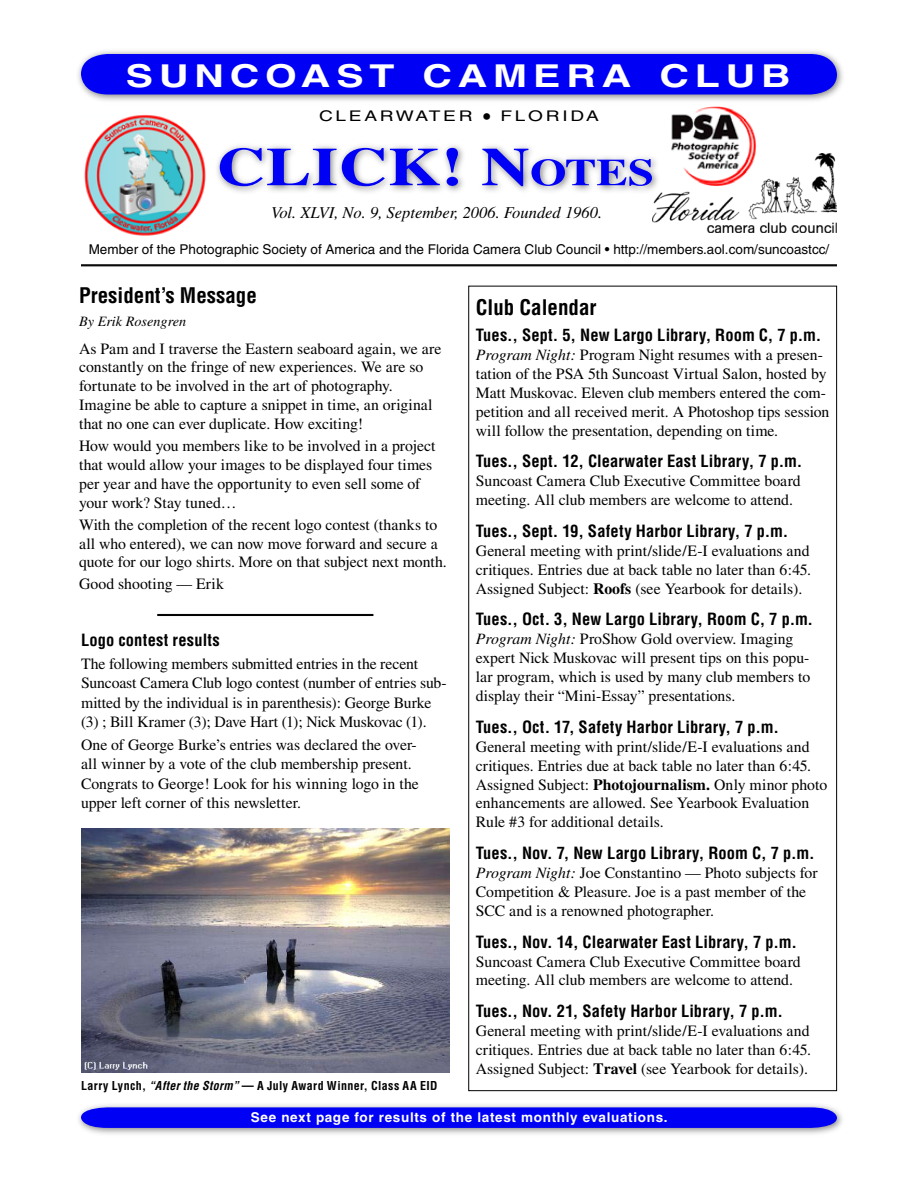
<style>
.page{position:relative;width:918px;height:1188px;background:#fff}
.page>*{position:absolute;margin:0;border:0;box-sizing:border-box;transform-origin:0 0}
.t1{font:700 31.5px "Helvetica";letter-spacing:.145em;color:#fff;scale:1.3 1}
.t2{font:700 condensed 21px "Helvetica";color:#000}
.t3{font:700 condensed 16.5px "Helvetica";letter-spacing:.01em;color:#000}
.t4{font:italic 16.5px "Times";color:#000}
.t5{font:15.75px/18.9px "Times";color:#000}
.t6{font:14.7px "Helvetica";letter-spacing:.145em;color:#000;scale:1.3 1}
.t7{font:italic 14.25px "Times";color:#000}
.t8{font:13.5px "Helvetica";color:#000}
.t9{font:700 13.5px "Helvetica";letter-spacing:.05em;color:#fff}
.t10{font:700 condensed 12px "Helvetica";letter-spacing:.03em;color:#000}
.s1{font-size:21px}
.s2{font-style:italic}
.s3{font-weight:700}
</style>
<div class="page">
<div style="left:75px;top:47px;width:772px;height:58px;background:#000;opacity:.5"></div>
<div style="left:81px;top:54px;width:756px;height:40px;background:#0000f5"></div>
<img style="left:652px;top:153px;width:185px;height:79px">
<div style="left:213px;top:142px;width:449px;height:54px;background:#000;opacity:.5"></div>
<svg style="left:220px;top:148px;width:432px;height:38px"></svg>
<hr style="left:81px;top:265px;width:756px;height:1px;background:#000">
<hr style="left:81px;top:266px;width:756px;height:1px;background:#000">
<img style="left:668px;top:106px;width:90px;height:80px">
<div style="left:75px;top:1101px;width:772px;height:37px;background:#000;opacity:.5"></div>
<svg style="left:81px;top:1107px;width:756px;height:21px;background:#0707f3"></svg>
<img style="left:84px;top:114px;width:122px;height:122px">
<hr style="left:157px;top:614px;width:216px;height:1px;background:#000">
<hr style="left:157px;top:615px;width:216px;height:1px;background:#000">
<img style="left:81px;top:828px;width:369px;height:245px">
<h1 class="t1" style="left:126px;top:57px;width:513px">suncoast camera club</h1>
<p class="t6" style="left:319px;top:107px;width:217px">clearwater <span class="s1">•</span> florida</p>
<p class="t4" style="left:271px;top:204px;width:333px">Vol. XLVI, No. 9, September, 2006. Founded 1960.</p>
<p class="t8" style="left:89px;top:241px;width:742px">Member of the Photographic Society of America and the Florida Camera Club Council • http://members.aol.com/suncoastcc/</p>
<h2 class="t2" style="left:79px;top:282px;width:179px">President’s Message</h2>
<p class="t7" style="left:79px;top:313px;width:109px">By Erik Rosengren</p>
<p class="t5" style="left:79px;top:339px;width:364px">As Pam and I traverse the Eastern seaboard again, we are constantly on the fringe of new experiences. We are so fortunate to be involved in the art of photography.<br>Imagine be able to capture a snippet in time, an original that no one can ever duplicate. How exciting!</p>
<p class="t5" style="left:79px;top:436px;width:358px">How would you members like to be involved in a project that would allow your images to be displayed four times per year and have the opportunity to even sell some of your work? Stay tuned…</p>
<p class="t5" style="left:79px;top:515px;width:369px">With the completion of the recent logo contest (thanks to all who entered), we can now move forward and secure a quote for our logo shirts. More on that subject next month.</p>
<p class="t5" style="left:79px;top:575px;width:147px">Good shooting — Erik</p>
<p class="t3" style="left:81px;top:630px;width:140px">Logo contest results</p>
<p class="t5" style="left:81px;top:654px;width:367px;line-height:19.5px">The following members submitted entries in the recent Suncoast Camera Club logo contest (number of entries sub&shy;mitted by the individual is in parenthesis): George Burke (3) ; Bill Kramer (3); Dave Hart (1); Nick Muskovac (1).</p>
<p class="t5" style="left:81px;top:735px;width:339px;line-height:19.4px">One of George Burke’s entries was declared the over&shy;all winner by a vote of the club membership present.<br>Congrats to George! Look for his winning logo in the upper left corner of this newsletter.</p>
<p class="t10" style="left:81px;top:1078px;width:358px">Larry Lynch, <span class="s2">“After the Storm”</span> — A July Award Winner, Class AA EID</p>
<h2 class="t2" style="left:476px;top:294px;width:122px">Club Calendar</h2>
<p class="t3" style="left:476px;top:325px;width:347px">Tues., Sept. 5, New Largo Library, Room C, 7 p.m.</p>
<p class="t5" style="left:476px;top:345px;width:355px"><span class="s2">Program Night:</span> Program Night resumes with a presen&shy;tation of the PSA 5th Suncoast Virtual Salon, hosted by Matt Muskovac. Eleven club members entered the com&shy;petition and all received merit. A Photoshop tips session will follow the presentation, depending on time.</p>
<p class="t3" style="left:476px;top:451px;width:328px">Tues., Sept. 12, Clearwater East Library, 7 p.m.</p>
<p class="t5" style="left:476px;top:471px;width:326px">Suncoast Camera Club Executive Committee board meeting. All club members are welcome to attend.</p>
<p class="t3" style="left:476px;top:521px;width:314px">Tues., Sept. 19, Safety Harbor Library, 7 p.m.</p>
<p class="t5" style="left:476px;top:541px;width:337px;text-align:justify">General meeting with print/slide/E-I evaluations and critiques. Entries due at back table no later than 6:45.<br>Assigned Subject: <span class="s3">Roofs</span> (see Yearbook for details).</p>
<p class="t3" style="left:476px;top:609px;width:339px">Tues., Oct. 3, New Largo Library, Room C, 7 p.m.</p>
<p class="t5" style="left:476px;top:630px;width:336px"><span class="s2">Program Night:</span> ProShow Gold overview. Imaging expert Nick Muskovac will present tips on this popu&shy;lar program, which is used by many club members to display their “Mini-Essay” presentations.</p>
<p class="t3" style="left:476px;top:717px;width:305px">Tues., Oct. 17, Safety Harbor Library, 7 p.m.</p>
<p class="t5" style="left:476px;top:737px;width:353px">General meeting with print/slide/E-I evaluations and critiques. Entries due at back table no later than 6:45.<br>Assigned Subject: <span class="s3">Photojournalism.</span> Only minor photo enhancements are allowed. See Yearbook Evaluation Rule #3 for additional details.</p>
<p class="t3" style="left:476px;top:843px;width:340px">Tues., Nov. 7, New Largo Library, Room C, 7 p.m.</p>
<p class="t5" style="left:476px;top:863px;width:343px"><span class="s2">Program Night:</span> Joe Constantino — Photo subjects for<br>Competition &amp; Pleasure. Joe is a past member of the<br>SCC and is a renowned photographer.</p>
<p class="t3" style="left:476px;top:931px;width:323px">Tues., Nov. 14, Clearwater East Library, 7 p.m.</p>
<p class="t5" style="left:476px;top:952px;width:326px">Suncoast Camera Club Executive Committee board meeting. All club members are welcome to attend.</p>
<p class="t3" style="left:476px;top:1001px;width:308px">Tues., Nov. 21, Safety Harbor Library, 7 p.m.</p>
<p class="t5" style="left:476px;top:1021px;width:337px;text-align:justify">General meeting with print/slide/E-I evaluations and critiques. Entries due at back table no later than 6:45.<br>Assigned Subject: <span class="s3">Travel</span> (see Yearbook for details).</p>
<p class="t9" style="left:251px;top:1109px;width:418px">See next page for results of the latest monthly evaluations.</p>
</div>
